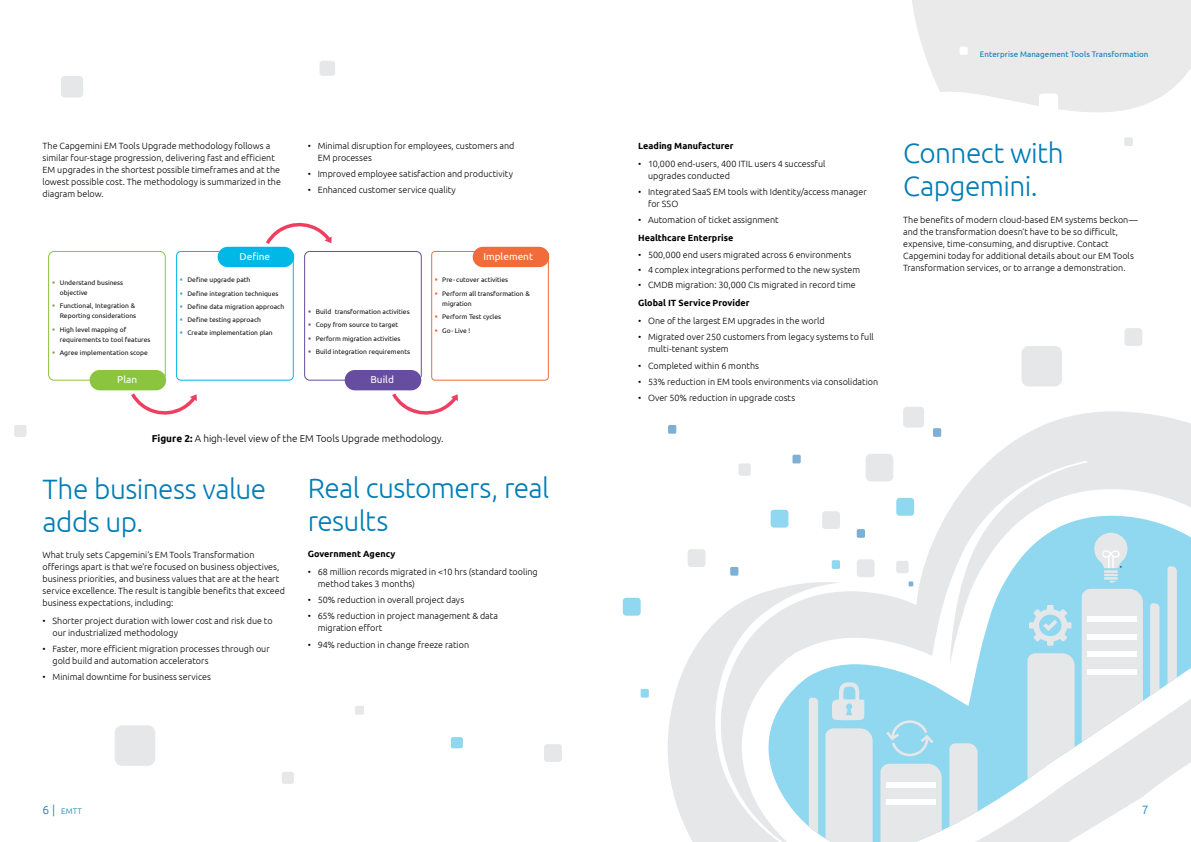
<style>
.page{position:relative;width:1191px;height:842px;background:#fff}
.page>*{position:absolute;margin:0;border:0;box-sizing:border-box;transform-origin:0 0}
.t1{font:300 28px/33px "Ubuntu";letter-spacing:-.02em;color:#007db7}
.t2{font:300 12px "Ubuntu";color:#007db7}
.t3{font:10.1px "Ubuntu";color:#fff}
.t4{font:300 10px "Ubuntu";letter-spacing:-.005em;color:#000}
.t5{font:300 9px/12px "Ubuntu";color:#000}
.t6{font:700 9px "Ubuntu";letter-spacing:.005em;color:#000}
.t7{font:8px "Ubuntu";letter-spacing:.005em;color:#007db6}
.t8{font:300 8px "Ubuntu";color:#007db7}
.t9{font:6.7px/10.1px "Ubuntu";color:#111211}
.s1{color:#75a722}
.s2{color:#27a9d7}
.s3{color:#784290}
.s4{color:#e95d25}
.s5{font-weight:700}
.s6{font-size:12px}
</style>
<div class="page">
<div style="left:1021px;top:346px;width:41px;height:40px;background:#e6e7e8;border-radius:7px"></div>
<div style="left:668px;top:425px;width:8px;height:9px;background:#7eafd4;border-radius:2px"></div>
<div style="left:623px;top:598px;width:17px;height:18px;background:#90d7f0;border-radius:3px"></div>
<div style="left:687px;top:549px;width:18px;height:18px;background:#e6e7e8;border-radius:3px"></div>
<div style="left:355px;top:706px;width:9px;height:9px;background:#e6e7e8;border-radius:2px"></div>
<div style="left:544px;top:744px;width:18px;height:18px;background:#e6e7e8;border-radius:3px"></div>
<div style="left:451px;top:737px;width:12px;height:11px;background:#90d7f0;border-radius:2px"></div>
<div style="left:282px;top:772px;width:12px;height:12px;background:#e6e7e8;border-radius:2px"></div>
<div style="left:640px;top:689px;width:9px;height:9px;background:#90d7f0;border-radius:2px"></div>
<div style="left:61px;top:76px;width:22px;height:21px;background:#e6e7e8;border-radius:4px"></div>
<div style="left:319px;top:61px;width:16px;height:15px;background:#e6e7e8;border-radius:3px"></div>
<div style="left:14px;top:425px;width:12px;height:12px;background:#e6e7e8;border-radius:2px"></div>
<svg style="left:912px;top:0;width:279px;height:145px;fill:#eaeaea"></svg>
<div style="left:959px;top:47px;width:8px;height:8px;background:#fff"></div>
<div style="left:1039px;top:94px;width:19px;height:18px;background:#fff;border-radius:3px"></div>
<div style="left:115px;top:725px;width:40px;height:41px;background:#e6e7e8;border-radius:7px"></div>
<div style="left:1124px;top:328px;width:18px;height:18px;background:#e6e7e8;border-radius:3px"></div>
<div style="left:903px;top:407px;width:21px;height:21px;background:#e6e7e8;border-radius:4px"></div>
<svg style="left:730px;top:411px;width:461px;height:170px"></svg>
<svg style="left:668px;top:581px;width:523px;height:261px"></svg>
<div style="left:1124px;top:138px;width:8px;height:8px;background:#e6e7e8"></div>
<svg style="left:880px;top:764px;width:61px;height:78px;background:#e5e7e9"></svg>
<div style="left:886px;top:782px;width:50px;height:5px;background:#fff"></div>
<div style="left:886px;top:799px;width:50px;height:6px;background:#fff"></div>
<svg style="left:886px;top:720px;width:47px;height:36px;background:#a0daee"></svg>
<svg style="left:832px;top:682px;width:32px;height:38px"></svg>
<svg style="left:949px;top:743px;width:28px;height:99px"></svg>
<div style="left:825px;top:728px;width:47px;height:114px;background:#e6e7e8"></div>
<svg style="left:809px;top:698px;width:9px;height:136px"></svg>
<svg style="left:1081px;top:589px;width:62px;height:153px"></svg>
<div style="left:1087px;top:616px;width:49px;height:5px;background:#fff"></div>
<div style="left:1087px;top:634px;width:49px;height:5px;background:#fff"></div>
<div style="left:1087px;top:652px;width:49px;height:5px;background:#fff"></div>
<svg style="left:1029px;top:605px;width:42px;height:41px;background:#b6deec"></svg>
<svg style="left:1027px;top:653px;width:47px;height:126px;background:#e7e9ea"></svg>
<svg style="left:1150px;top:603px;width:9px;height:93px"></svg>
<svg style="left:1167px;top:566px;width:9px;height:118px"></svg>
<svg style="left:1094px;top:533px;width:33px;height:50px;background:#c6e1ec"></svg>
<div style="left:1087px;top:669px;width:49px;height:6px;background:#fff"></div>
<div style="left:48px;top:251px;width:118px;height:129px;border:1px solid #8bc53f;border-radius:6px"></div>
<div style="left:90px;top:370px;width:76px;height:20px;background:#8bc53f;border-radius:10px"></div>
<div style="left:176px;top:251px;width:118px;height:129px;border:1px solid #00b8e6;border-radius:4px"></div>
<div style="left:218px;top:247px;width:76px;height:20px;background:#00b8e6;border-radius:10px"></div>
<div style="left:304px;top:251px;width:118px;height:129px;border:1px solid #674d9f;border-radius:5px"></div>
<div style="left:345px;top:370px;width:76px;height:20px;background:#674d9f;border-radius:10px"></div>
<div style="left:431px;top:251px;width:118px;height:129px;border:1px solid #f26c3b;border-radius:3px"></div>
<div style="left:473px;top:247px;width:76px;height:20px;background:#f26c3b;border-radius:10px"></div>
<svg style="left:392px;top:393px;width:66px;height:22px"></svg>
<svg style="left:131px;top:393px;width:66px;height:22px"></svg>
<svg style="left:266px;top:222px;width:66px;height:22px"></svg>
<p class="t5" style="left:43px;top:139px;width:240px">The Capgemini EM Tools Upgrade methodology follows a similar four-stage progression, delivering fast and efficient EM upgrades in the shortest possible timeframes and at the lowest possible cost. The methodology is summarized in the diagram below.</p>
<p class="t9" style="left:60px;top:277px;width:65px;text-indent:-8px"><span class="s1">▪</span> Understand business objective</p>
<p class="t9" style="left:52px;top:301px;width:86px;text-align:right"><span class="s1">▪</span> Functional, Integration &amp;<br>Reporting considerations</p>
<p class="t9" style="left:60px;top:324px;width:92px;text-indent:-8px"><span class="s1">▪</span> High level mapping of requirements to tool features</p>
<p class="t9" style="left:52px;top:348px;width:97px"><span class="s1">▪</span> Agree implementation scope</p>
<p class="t3" style="left:117px;top:374px;width:21px">Plan</p>
<p class="t3" style="left:240px;top:250px;width:32px">Define</p>
<p class="t9" style="left:180px;top:275px;width:72px"><span class="s2">▪</span> Define upgrade path</p>
<p class="t9" style="left:180px;top:288px;width:100px"><span class="s2">▪</span> Define integration techniques</p>
<p class="t9" style="left:180px;top:301px;width:106px"><span class="s2">▪</span> Define data migration approach</p>
<p class="t9" style="left:180px;top:314px;width:83px"><span class="s2">▪</span> Define testing approach</p>
<p class="t9" style="left:180px;top:328px;width:94px"><span class="s2">▪</span> Create implementation plan</p>
<p class="t5" style="left:318px;top:139px;width:198px;text-indent:-10px">• Minimal disruption for employees, customers and<br>EM processes</p>
<p class="t5" style="left:308px;top:168px;width:207px">• Improved employee satisfaction and productivity</p>
<p class="t5" style="left:308px;top:184px;width:150px">• Enhanced customer service quality</p>
<p class="t9" style="left:308px;top:306px;width:103px"><span class="s3">▪</span> Build transformation activities</p>
<p class="t9" style="left:308px;top:320px;width:92px"><span class="s3">▪</span> Copy from source to target</p>
<p class="t9" style="left:308px;top:333px;width:94px"><span class="s3">▪</span> Perform migration activities</p>
<p class="t9" style="left:308px;top:346px;width:103px"><span class="s3">▪</span> Build integration requirements</p>
<p class="t3" style="left:370px;top:374px;width:25px">Build</p>
<p class="t3" style="left:483px;top:250px;width:51px">Implement</p>
<p class="t9" style="left:435px;top:275px;width:75px"><span class="s4">▪</span> Pre- cutover activities</p>
<p class="t9" style="left:442px;top:288px;width:89px;text-indent:-8px"><span class="s4">▪</span> Perform all transformation &amp; migration</p>
<p class="t9" style="left:435px;top:311px;width:68px"><span class="s4">▪</span> Perform Test cycles</p>
<p class="t9" style="left:435px;top:325px;width:37px"><span class="s4">▪</span> Go-Live !</p>
<p class="t4" style="left:152px;top:433px;width:293px"><span class="s5">Figure 2:</span> A high-level view of the EM Tools Upgrade methodology.</p>
<h1 class="t1" style="left:43px;top:472px;width:225px">The business value adds up.</h1>
<p class="t5" style="left:43px;top:548px;width:244px">What truly sets Capgemini’s EM Tools Transformation offerings apart is that we’re focused on business objectives, business priorities, and business values that are at the heart service excellence. The result is tangible benefits that exceed business expectations, including:</p>
<p class="t5" style="left:53px;top:614px;width:222px;text-indent:-10px">• Shorter project duration with lower cost and risk due to our industrialized methodology</p>
<p class="t5" style="left:53px;top:643px;width:219px;text-indent:-10px">• Faster, more efficient migration processes through our gold build and automation accelerators</p>
<p class="t5" style="left:43px;top:671px;width:170px">• Minimal downtime for business services</p>
<h1 class="t1" style="left:308px;top:471px;width:243px">Real customers, real results</h1>
<p class="t6" style="left:308px;top:548px;width:89px">Government Agency</p>
<p class="t5" style="left:318px;top:565px;width:221px;text-indent:-10px">• 68 million records migrated in &lt;10 hrs (standard tooling method takes 3 months)</p>
<p class="t5" style="left:308px;top:594px;width:158px">• 50% reduction in overall project days</p>
<p class="t5" style="left:318px;top:610px;width:182px;text-indent:-10px">• 65% reduction in project management &amp; data migration effort</p>
<p class="t5" style="left:308px;top:638px;width:163px">• 94% reduction in change freeze ration</p>
<p class="t8" style="left:43px;top:806px;width:41px"><span class="s6">6 |</span> EMTT</p>
<p class="t7" style="left:980px;top:49px;width:170px">Enterprise Management Tools Transformation</p>
<p class="t6" style="left:638px;top:140px;width:97px">Leading Manufacturer</p>
<p class="t5" style="left:648px;top:157px;width:179px;text-indent:-10px">• 10,000 end-users, 400 ITIL users 4 successful upgrades conducted</p>
<p class="t5" style="left:648px;top:186px;width:220px;text-indent:-10px">• Integrated SaaS EM tools with Identity/access manager for SSO</p>
<p class="t5" style="left:638px;top:214px;width:142px">• Automation of ticket assignment</p>
<p class="t6" style="left:638px;top:232px;width:97px">Healthcare Enterprise</p>
<p class="t5" style="left:638px;top:248px;width:215px">• 500,000 end users migrated across 6 environments</p>
<p class="t5" style="left:638px;top:264px;width:224px">• 4 complex integrations performed to the new system</p>
<p class="t5" style="left:638px;top:279px;width:219px">• CMDB migration: 30,000 CIs migrated in record time</p>
<p class="t6" style="left:638px;top:297px;width:113px">Global IT Service Provider</p>
<p class="t5" style="left:638px;top:315px;width:188px">• One of the largest EM upgrades in the world</p>
<p class="t5" style="left:648px;top:331px;width:227px;text-indent:-10px">• Migrated over 250 customers from legacy systems to full multi-tenant system</p>
<p class="t5" style="left:638px;top:359px;width:122px">• Completed within 6 months</p>
<p class="t5" style="left:638px;top:375px;width:242px">• 53% reduction in EM tools environments via consolidation</p>
<p class="t5" style="left:638px;top:392px;width:159px">• Over 50% reduction in upgrade costs</p>
<h1 class="t1" style="left:903px;top:136px;width:162px">Connect with<br>Capgemini.</h1>
<p class="t5" style="left:903px;top:213px;width:236px">The benefits of modern cloud-based EM systems beckon— and the transformation doesn’t have to be so difficult, expensive, time-consuming, and disruptive. Contact Capgemini today for additional details about our EM Tools Transformation services, or to arrange a demonstration.</p>
<h2 class="t2" style="left:1141px;top:802px;width:8px">7</h2>
</div>
